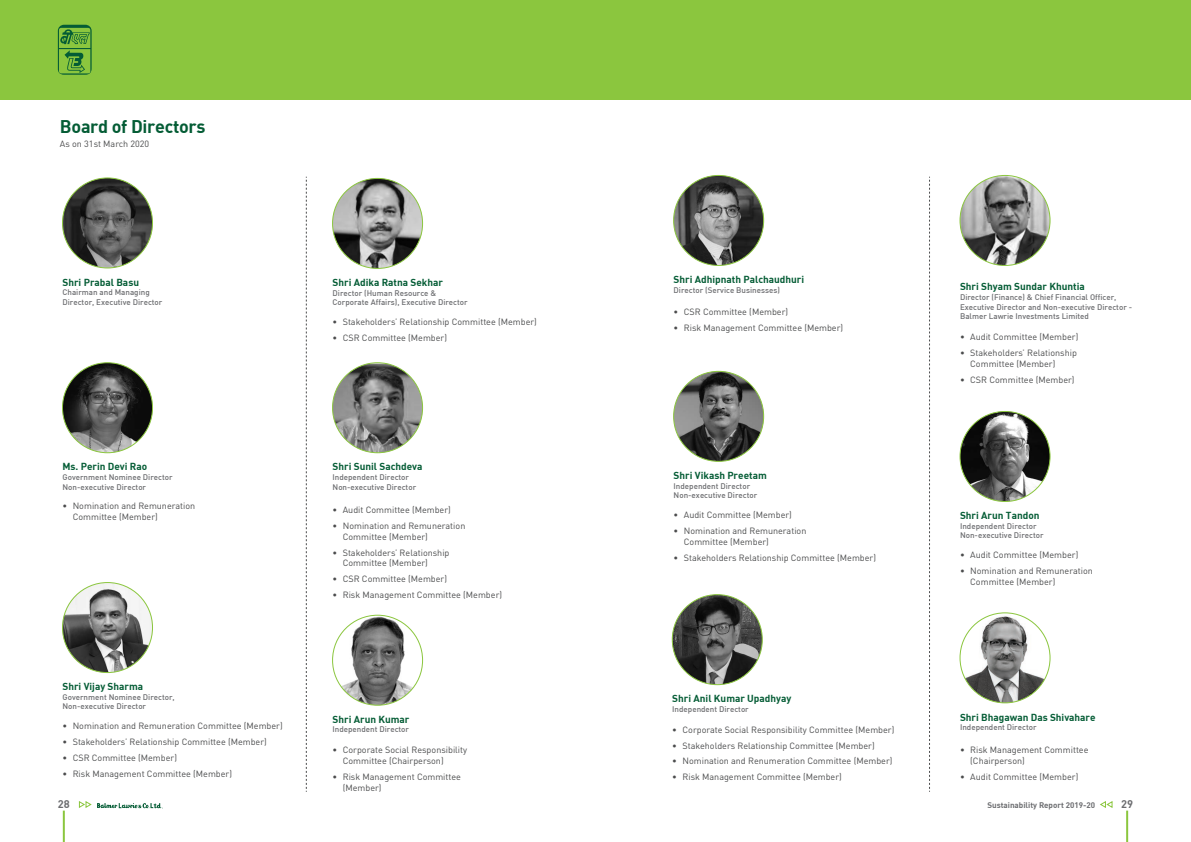
<style>
.page{position:relative;width:1191px;height:842px;background:#fff}
.page>*{position:absolute;margin:0;border:0;box-sizing:border-box;transform-origin:0 0}
.t1{font:18px "DIN Bold";letter-spacing:-.015em;color:#045c35}
.t2{font:11px "DIN Bold";color:#6c6d70}
.t3{font:10px "DIN Bold";color:#045c35}
.t4{font:9px/10.8px "DIN Pro";color:#4b4c4d}
.t5{font:500 8px/9.6px "DIN";color:#6c6d70}
.t6{font:8px "DIN Bold";color:#6c6d70}
</style>
<div class="page">
<div style="left:0;top:0;width:1191px;height:99px;background:#8bc63e"></div>
<svg style="left:58px;top:25px;width:34px;height:50px"></svg>
<hr style="left:63px;top:811px;width:2px;height:31px;background:#8bc63e">
<hr style="left:1126px;top:811px;width:2px;height:31px;background:#8bc63e">
<svg style="left:1100px;top:801px;width:13px;height:7px"></svg>
<svg style="left:78px;top:801px;width:85px;height:8px"></svg>
<img style="left:333px;top:364px;width:90px;height:89px">
<img style="left:674px;top:371px;width:90px;height:90px;border-radius:45px">
<img style="left:960px;top:411px;width:90px;height:90px;border-radius:45px">
<img style="left:63px;top:582px;width:90px;height:90px;border-radius:45px">
<img style="left:63px;top:363px;width:90px;height:90px;border-radius:45px">
<img style="left:333px;top:615px;width:90px;height:90px;border-radius:44px">
<img style="left:960px;top:613px;width:90px;height:90px;border-radius:45px">
<img style="left:63px;top:178px;width:90px;height:90px;border-radius:45px">
<img style="left:674px;top:175px;width:90px;height:90px;border-radius:45px">
<img style="left:960px;top:175px;width:90px;height:90px;border-radius:45px">
<img style="left:333px;top:178px;width:90px;height:90px;border-radius:45px">
<img style="left:672px;top:595px;width:90px;height:90px;border-radius:45px">
<svg style="left:306px;top:177px;width:1px;height:615px"></svg>
<svg style="left:929px;top:177px;width:1px;height:615px"></svg>
<h1 class="t1" style="left:60px;top:115px;width:147px">Board of Directors</h1>
<p class="t4" style="left:60px;top:138px;width:91px">As on 31st March 2020</p>
<p class="t3" style="left:63px;top:275px;width:78px">Shri Prabal Basu</p>
<p class="t5" style="left:63px;top:287px;width:101px">Chairman and Managing<br>Director, Executive Director</p>
<p class="t3" style="left:63px;top:460px;width:86px">Ms. Perin Devi Rao</p>
<p class="t5" style="left:63px;top:472px;width:112px">Government Nominee Director<br>Non-executive Director</p>
<p class="t4" style="left:73px;top:500px;width:124px;text-indent:-10px">• Nomination and Remuneration<br>Committee (Member)</p>
<p class="t3" style="left:63px;top:680px;width:82px">Shri Vijay Sharma</p>
<p class="t5" style="left:63px;top:692px;width:114px">Government Nominee Director,<br>Non-executive Director</p>
<p class="t4" style="left:63px;top:720px;width:222px">• Nomination and Remuneration Committee (Member)</p>
<p class="t4" style="left:63px;top:736px;width:206px">• Stakeholders’ Relationship Committee (Member)</p>
<p class="t4" style="left:63px;top:752px;width:116px">• CSR Committee (Member)</p>
<p class="t4" style="left:63px;top:768px;width:171px">• Risk Management Committee (Member)</p>
<p class="t3" style="left:333px;top:276px;width:112px">Shri Adika Ratna Sekhar</p>
<p class="t5" style="left:333px;top:288px;width:137px">Director (Human Resource &amp;<br>Corporate Affairs), Executive Director</p>
<p class="t4" style="left:333px;top:316px;width:206px">• Stakeholders’ Relationship Committee (Member)</p>
<p class="t4" style="left:333px;top:332px;width:116px">• CSR Committee (Member)</p>
<p class="t3" style="left:674px;top:273px;width:132px">Shri Adhipnath Palchaudhuri</p>
<p class="t5" style="left:674px;top:285px;width:108px">Director (Service Businesses)</p>
<p class="t4" style="left:674px;top:306px;width:116px">• CSR Committee (Member)</p>
<p class="t4" style="left:674px;top:322px;width:171px">• Risk Management Committee (Member)</p>
<p class="t3" style="left:333px;top:460px;width:92px">Shri Sunil Sachdeva</p>
<p class="t5" style="left:333px;top:472px;width:85px">Independent Director<br>Non-executive Director</p>
<p class="t3" style="left:674px;top:469px;width:95px">Shri Vikash Preetam</p>
<p class="t5" style="left:674px;top:481px;width:85px">Independent Director<br>Non-executive Director</p>
<p class="t4" style="left:674px;top:509px;width:120px">• Audit Committee (Member)</p>
<p class="t4" style="left:684px;top:525px;width:124px;text-indent:-10px">• Nomination and Remuneration<br>Committee (Member)</p>
<p class="t4" style="left:674px;top:551px;width:204px">• Stakeholders Relationship Committee (Member)</p>
<p class="t4" style="left:333px;top:504px;width:120px">• Audit Committee (Member)</p>
<p class="t4" style="left:343px;top:520px;width:124px;text-indent:-10px">• Nomination and Remuneration<br>Committee (Member)</p>
<p class="t4" style="left:343px;top:546px;width:108px;text-indent:-10px">• Stakeholders’ Relationship<br>Committee (Member)</p>
<p class="t4" style="left:333px;top:573px;width:116px">• CSR Committee (Member)</p>
<p class="t4" style="left:333px;top:589px;width:171px">• Risk Management Committee (Member)</p>
<p class="t3" style="left:333px;top:713px;width:78px">Shri Arun Kumar</p>
<p class="t5" style="left:333px;top:724px;width:78px">Independent Director</p>
<p class="t4" style="left:343px;top:744px;width:126px;text-indent:-10px">• Corporate Social Responsibility<br>Committee (Chairperson)</p>
<p class="t4" style="left:343px;top:771px;width:120px;text-indent:-10px">• Risk Management Committee (Member)</p>
<p class="t3" style="left:672px;top:692px;width:121px">Shri Anil Kumar Upadhyay</p>
<p class="t5" style="left:672px;top:704px;width:78px">Independent Director</p>
<p class="t4" style="left:672px;top:724px;width:224px">• Corporate Social Responsibility Committee (Member)</p>
<p class="t4" style="left:672px;top:739px;width:204px">• Stakeholders Relationship Committee (Member)</p>
<p class="t4" style="left:672px;top:755px;width:222px">• Nomination and Renumeration Committee (Member)</p>
<p class="t4" style="left:672px;top:771px;width:171px">• Risk Management Committee (Member)</p>
<p class="t3" style="left:960px;top:280px;width:126px">Shri Shyam Sundar Khuntia</p>
<p class="t5" style="left:960px;top:292px;width:174px">Director (Finance) &amp; Chief Financial Officer,<br>Executive Director and Non-executive Director -<br>Balmer Lawrie Investments Limited</p>
<p class="t4" style="left:960px;top:331px;width:120px">• Audit Committee (Member)</p>
<p class="t4" style="left:970px;top:347px;width:108px;text-indent:-10px">• Stakeholders’ Relationship<br>Committee (Member)</p>
<p class="t4" style="left:960px;top:374px;width:116px">• CSR Committee (Member)</p>
<p class="t3" style="left:960px;top:509px;width:81px">Shri Arun Tandon</p>
<p class="t5" style="left:960px;top:521px;width:85px">Independent Director<br>Non-executive Director</p>
<p class="t4" style="left:960px;top:549px;width:120px">• Audit Committee (Member)</p>
<p class="t4" style="left:970px;top:565px;width:124px;text-indent:-10px">• Nomination and Remuneration<br>Committee (Member)</p>
<p class="t3" style="left:960px;top:710px;width:137px">Shri Bhagawan Das Shivahare</p>
<p class="t5" style="left:960px;top:722px;width:78px">Independent Director</p>
<p class="t4" style="left:970px;top:744px;width:120px;text-indent:-10px">• Risk Management Committee (Chairperson)</p>
<p class="t4" style="left:960px;top:771px;width:120px">• Audit Committee (Member)</p>
<p class="t2" style="left:58px;top:797px;width:13px">28</p>
<p class="t6" style="left:987px;top:800px;width:109px">Sustainability Report 2019-20</p>
<p class="t2" style="left:1121px;top:797px;width:13px">29</p>
</div>
